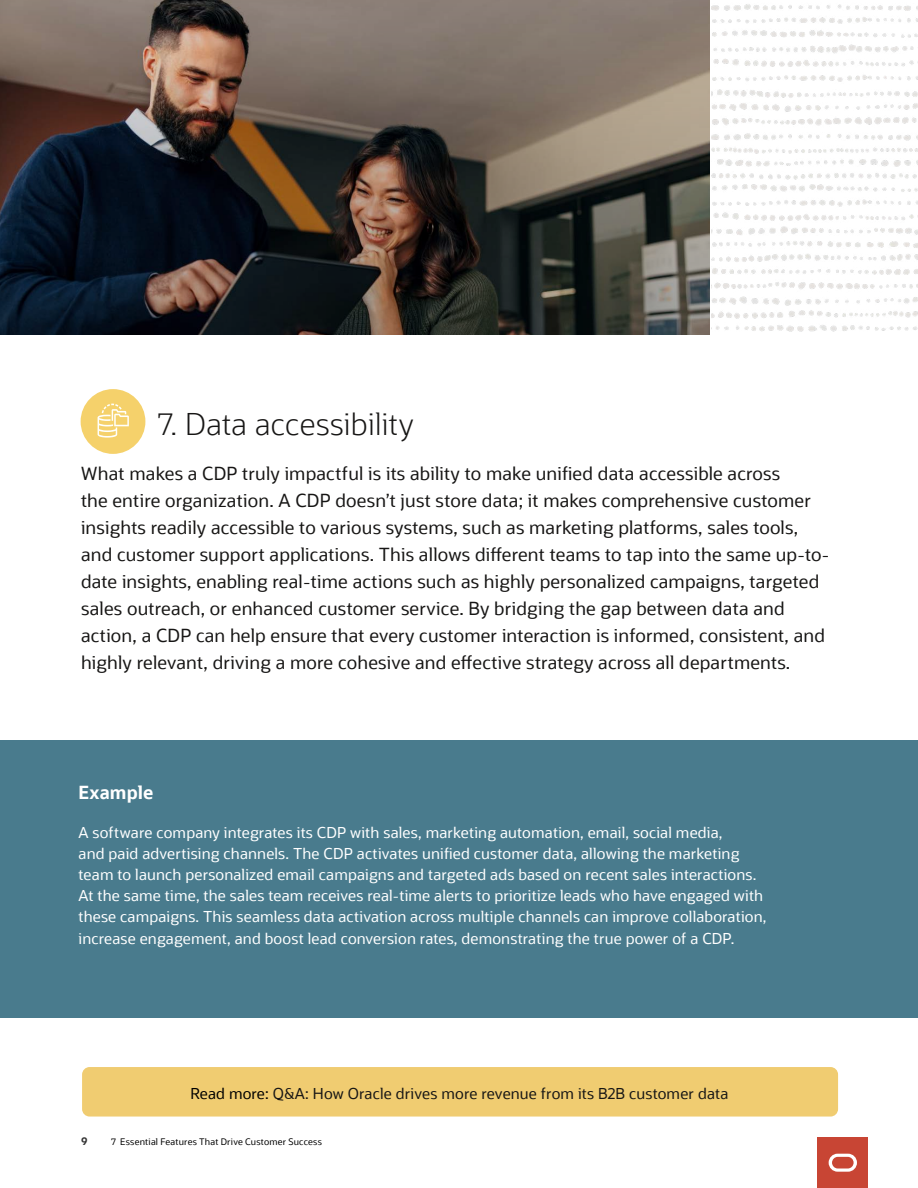
<style>
.page{position:relative;width:918px;height:1188px;background:#fff}
.page>*{position:absolute;margin:0;border:0;box-sizing:border-box;transform-origin:0 0}
.t1{font:300 30px "Oracle Sans";letter-spacing:.01em;color:#171615}
.t2{font:18px/27px "Oracle Sans";letter-spacing:.01em;color:#171615}
.t3{font:700 18px "Oracle Sans";letter-spacing:.01em;color:#fff}
.t4{font:15px/21px "Oracle Sans";letter-spacing:.01em;color:#fff}
.t5{font:15px "Oracle Sans";letter-spacing:.01em;color:#171615}
.t6{font:700 10.5px "Oracle Sans";color:#333}
.t7{font:9px "Oracle Sans";letter-spacing:.025em;color:#000}
.s1{color:#000}
</style>
<div class="page">
<div style="left:0;top:741px;width:918px;height:277px;background:#497b8d"></div>
<div style="left:82px;top:1067px;width:756px;height:50px;background:#f0cc71;border-radius:8px"></div>
<div style="left:81px;top:389px;width:64px;height:65px;background:#f5d16b;border-radius:50%"></div>
<svg style="left:98px;top:404px;width:31px;height:34px"></svg>
<img style="left:712px;top:4px;width:206px;height:328px">
<svg style="left:0;top:0;width:710px;height:335px;background:#4f4742"></svg>
<div style="left:818px;top:1137px;width:50px;height:51px;background:#c84534"></div>
<svg style="left:829px;top:1154px;width:28px;height:18px"></svg>
<h1 class="t1" style="left:158px;top:407px;width:258px">7. Data accessibility</h1>
<p class="t2" style="left:81px;top:460px;width:750px">What makes a CDP truly impactful is its ability to make unified data accessible across<br>the entire organization. A CDP doesn’t just store data; it makes comprehensive customer insights readily accessible to various systems, such as marketing platforms, sales tools, and customer support applications. This allows different teams to tap into the same up-to&shy;date insights, enabling real-time actions such as highly personalized campaigns, targeted sales outreach, or enhanced customer service. By bridging the gap between data and action, a CDP can help ensure that every customer interaction is informed, consistent, and highly relevant, driving a more cohesive and effective strategy across all departments.</p>
<p class="t3" style="left:79px;top:781px;width:76px">Example</p>
<p class="t4" style="left:79px;top:822px;width:690px">A software company integrates its CDP with sales, marketing automation, email, social media,<br>and paid advertising channels. The CDP activates unified customer data, allowing the marketing team to launch personalized email campaigns and targeted ads based on recent sales interactions.<br>At the same time, the sales team receives real-time alerts to prioritize leads who have engaged with these campaigns. This seamless data activation across multiple channels can improve collaboration,</p>
<p class="t4" style="left:79px;top:928px;width:657px">increase engagement, and boost lead conversion rates, demonstrating the true power of a CDP.</p>
<p class="t5" style="left:190px;top:1085px;width:540px"><span class="s1">Read more:</span> Q&amp;A: How Oracle drives more revenue from its B2B customer data</p>
<p class="t6" style="left:81px;top:1135px;width:8px">9</p>
<p class="t7" style="left:111px;top:1137px;width:212px">7 Essential Features That Drive Customer Success</p>
</div>
